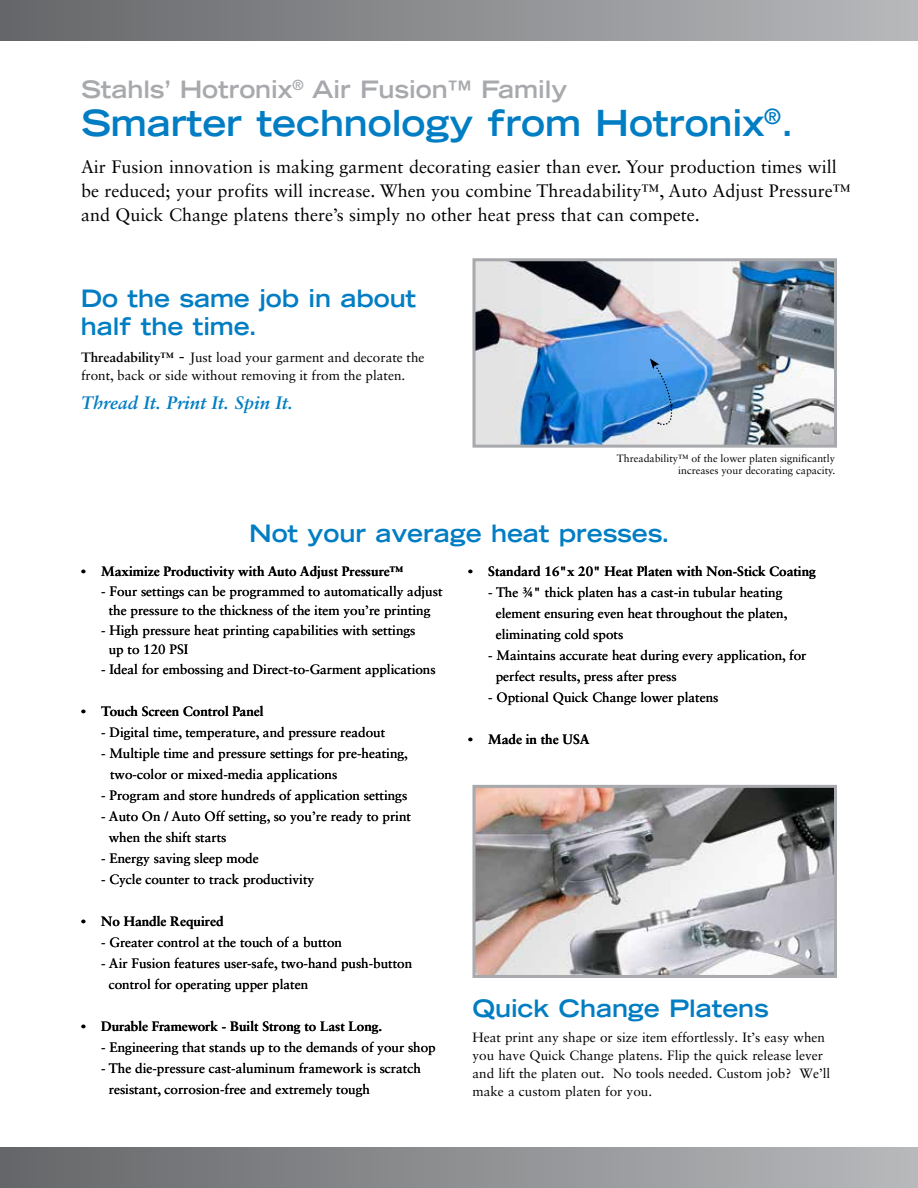
<style>
.page{position:relative;width:918px;height:1188px;background:#fff}
.page>*{position:absolute;margin:0;border:0;box-sizing:border-box;transform-origin:0 0}
.t1{font:700 expanded 36px "Trade Gothic LT Std";letter-spacing:-.005em;color:#007dc3}
.t2{font:700 expanded 24px/28.5px "Trade Gothic LT Std";letter-spacing:-.005em;color:#007dc3}
.t3{font:700 expanded 24px "Trade Gothic LT Std";letter-spacing:-.005em;color:#a7a9ac}
.t4{font:18px/24px "Sabon LT Std";color:#000}
.t5{font:italic 700 18px "Sabon LT Std";color:#007dc3}
.t6{font:13.5px/21px "Sabon LT Std";color:#000}
.t7{font:700 13.5px "Sabon LT Std";color:#000}
.t8{font:10.5px/12px "Sabon LT Std";color:#000;text-align:right}
.s1{font-weight:700}
.s2{font-size:18px}
.s3{font-family:"Times New Roman"}
</style>
<div class="page">
<div style="left:0;top:0;width:918px;height:40px;background:linear-gradient(to right,#656669,#b6b8bb)"></div>
<div style="left:0;top:1148px;width:918px;height:40px;background:linear-gradient(to right,#656669,#b6b8bb)"></div>
<img style="left:476px;top:262px;width:357px;height:182px">
<div style="left:472px;top:258px;width:365px;height:190px;border:3px solid #a7a9ac"></div>
<img style="left:476px;top:789px;width:357px;height:185px">
<div style="left:472px;top:785px;width:365px;height:193px;border:3px solid #a7a9ac"></div>
<svg style="left:650px;top:358px;width:23px;height:67px;background:#5295d6"></svg>
<h2 class="t3" style="left:81px;top:74px;width:488px">Stahls’ Hotronix<sup>®</sup> Air Fusion™ Family</h2>
<h1 class="t1" style="left:81px;top:99px;width:714px">Smarter technology from Hotronix<sup>®</sup>.</h1>
<p class="t4" style="left:81px;top:155px;width:771px">Air Fusion innovation is making garment decorating easier than ever. Your production times will be reduced; your profits will increase. When you combine Threadability™, Auto Adjust Pressure™ and Quick Change platens there’s simply no other heat press that can compete.</p>
<h2 class="t2" style="left:81px;top:284px;width:337px">Do the same job in about half the time.</h2>
<p class="t6" style="left:81px;top:349px;width:345px;line-height:18px"><span class="s1">Threadability™</span> <span class="s2">-</span> Just load your garment and decorate the front, back or side without removing it from the platen.</p>
<h3 class="t5" style="left:81px;top:392px;width:213px">Thread It. Print It. Spin It.</h3>
<p class="t8" style="left:617px;top:453px;width:220px">Threadability™ of the lower platen significantly increases your decorating capacity.</p>
<h2 class="t2" style="left:249px;top:519px;width:422px">Not your average heat presses.</h2>
<p class="t7" style="left:81px;top:563px;width:324px"><span class="s3">•</span> Maximize Productivity with Auto Adjust Pressure™</p>
<p class="t6" style="left:101px;top:581px;width:343px;line-height:19.5px;text-align:center">- Four settings can be programmed to automatically adjust the pressure to the thickness of the item you’re printing</p>
<p class="t6" style="left:109px;top:620px;width:308px;line-height:19.5px;text-indent:-8px">- High pressure heat printing capabilities with settings up to 120 PSI</p>
<p class="t6" style="left:101px;top:658px;width:336px">- Ideal for embossing and Direct-to-Garment applications</p>
<p class="t7" style="left:81px;top:703px;width:184px"><span class="s3">•</span> Touch Screen Control Panel</p>
<p class="t6" style="left:101px;top:721px;width:285px">- Digital time, temperature, and pressure readout</p>
<p class="t6" style="left:110px;top:742px;width:299px;text-indent:-9px">- Multiple time and pressure settings for pre-heating, two-color or mixed-media applications</p>
<p class="t6" style="left:101px;top:784px;width:308px">- Program and store hundreds of application settings</p>
<p class="t6" style="left:109px;top:806px;width:304px;text-indent:-8px">- Auto On / Auto Off setting, so you’re ready to print when the shift starts</p>
<p class="t6" style="left:101px;top:848px;width:159px">- Energy saving sleep mode</p>
<p class="t6" style="left:101px;top:869px;width:215px">- Cycle counter to track productivity</p>
<p class="t7" style="left:81px;top:913px;width:144px"><span class="s3">•</span> No Handle Required</p>
<p class="t6" style="left:101px;top:932px;width:242px">- Greater control at the touch of a button</p>
<p class="t6" style="left:109px;top:953px;width:305px;text-indent:-8px">- Air Fusion features user-safe, two-hand push-button control for operating upper platen</p>
<p class="t7" style="left:81px;top:1018px;width:303px"><span class="s3">•</span> Durable Framework - Built Strong to Last Long.</p>
<p class="t6" style="left:101px;top:1037px;width:336px">- Engineering that stands up to the demands of your shop</p>
<p class="t6" style="left:109px;top:1058px;width:314px;text-indent:-8px">- The die-pressure cast-aluminum framework is scratch resistant, corrosion-free and extremely tough</p>
<p class="t7" style="left:468px;top:563px;width:349px"><span class="s3">•</span> Standard 16"x 20" Heat Platen with Non-Stick Coating</p>
<p class="t6" style="left:496px;top:582px;width:293px;text-indent:-8px">- The ¾" thick platen has a cast-in tubular heating element ensuring even heat throughout the platen, eliminating cold spots</p>
<p class="t6" style="left:496px;top:645px;width:312px;text-indent:-8px">- Maintains accurate heat during every application, for perfect results, press after press</p>
<p class="t6" style="left:488px;top:687px;width:232px">- Optional Quick Change lower platens</p>
<p class="t7" style="left:468px;top:731px;width:123px"><span class="s3">•</span> Made in the USA</p>
<h2 class="t2" style="left:472px;top:994px;width:298px">Quick Change Platens</h2>
<p class="t6" style="left:472px;top:1028px;width:359px;line-height:18px">Heat print any shape or size item effortlessly. It’s easy when you have Quick Change platens. Flip the quick release lever and lift the platen out. No tools needed. Custom job? We’ll make a custom platen for you.</p>
</div>
